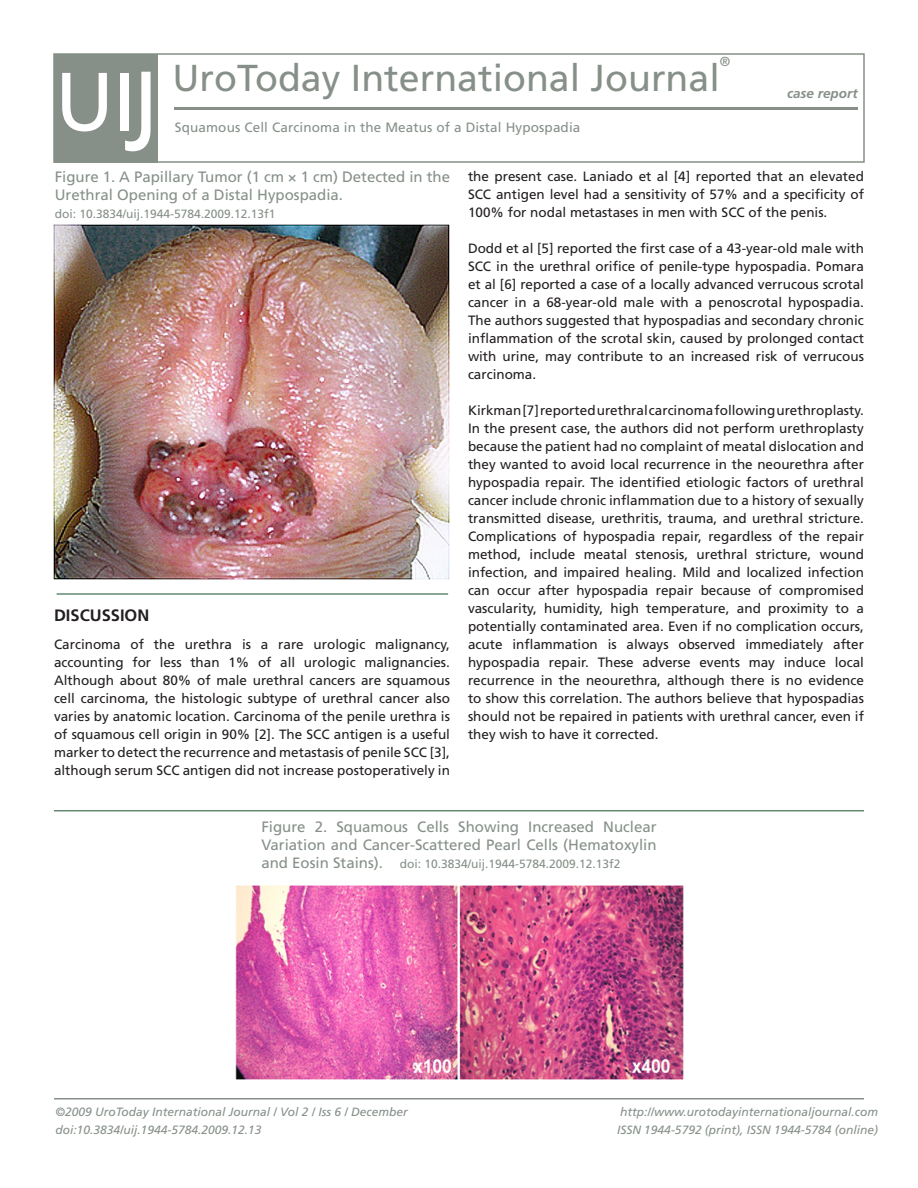
<style>
.page{position:relative;width:918px;height:1188px;background:#fff}
.page>*{position:absolute;margin:0;border:0;box-sizing:border-box;transform-origin:0 0}
.t1{font:82.5px "Frutiger LT Std";color:#fff}
.t2{font:37.5px "Frutiger LT Std";color:#869088}
.t3{font:700 16.5px "Frutiger LT Std";color:#231f20}
.t4{font:15px/18px "Frutiger LT Std";color:#869088}
.t5{font:13.5px/18px "Frutiger LT Std";color:#231f20;text-align:justify}
.t6{font:13.5px "Frutiger LT Std";letter-spacing:.01em;color:#869088}
.t7{font:italic 700 13.5px "Frutiger LT Std";color:#869088}
.t8{font:13.05px "Frutiger LT Std";color:#869088}
.t9{font:italic 12px "Frutiger LT Std";color:#869088}
.t10{font:12px "Frutiger LT Std";color:#869088}
.s1{font-size:112.2px}
.s2{font-size:15px}
</style>
<div class="page">
<hr style="left:54px;top:1098px;width:810px;height:2px;background:#869088">
<hr style="left:174px;top:107px;width:684px;height:3px;background:#869088">
<div style="left:54px;top:54px;width:103px;height:108px;background:#869088"></div>
<img style="left:54px;top:225px;width:396px;height:355px">
<hr style="left:57px;top:593px;width:391px;height:2px;background:#628a71">
<img style="left:235px;top:886px;width:448px;height:194px">
<hr style="left:54px;top:810px;width:810px;height:2px;background:#628a71">
<div style="left:53px;top:53px;width:812px;height:110px;border:2px solid #869088"></div>
<p class="t1" style="left:55px;top:53px;width:106px">UI<span class="s1">J</span></p>
<p class="t8" style="left:720px;top:53px;width:12px">®</p>
<p class="t2" style="left:172px;top:56px;width:549px">UroToday International Journal</p>
<p class="t6" style="left:175px;top:119px;width:407px">Squamous Cell Carcinoma in the Meatus of a Distal Hypospadia</p>
<p class="t7" style="left:787px;top:86px;width:72px">case report</p>
<p class="t4" style="left:55px;top:168px;width:397px">Figure 1. A Papillary Tumor (1 cm × 1 cm) Detected in the<br>Urethral Opening of a Distal Hypospadia.</p>
<p class="t10" style="left:55px;top:207px;width:222px">doi: 10.3834/uij.1944-5784.2009.12.13f1</p>
<p class="t3" style="left:54px;top:606px;width:97px">DISCUSSION</p>
<p class="t5" style="left:54px;top:636px;width:398px">Carcinoma of the urethra is a rare urologic malignancy, accounting for less than 1% of all urologic malignancies.<br>Although about 80% of male urethral cancers are squamous cell carcinoma, the histologic subtype of urethral cancer also varies by anatomic location. Carcinoma of the penile urethra is of squamous cell origin in 90% [2]. The SCC antigen is a useful marker to detect the recurrence and metastasis of penile SCC [3], although serum SCC antigen did not increase postoperatively in</p>
<p class="t5" style="left:468px;top:168px;width:397px">the present case. Laniado et al [4] reported that an elevated SCC antigen level had a sensitivity of 57% and a specificity of 100% for nodal metastases in men with SCC of the penis.</p>
<p class="t5" style="left:468px;top:240px;width:398px">Dodd et al [5] reported the first case of a 43-year-old male with SCC in the urethral orifice of penile-type hypospadia. Pomara et al [6] reported a case of a locally advanced verrucous scrotal cancer in a 68-year-old male with a penoscrotal hypospadia.<br>The authors suggested that hypospadias and secondary chronic inflammation of the scrotal skin, caused by prolonged contact with urine, may contribute to an increased risk of verrucous carcinoma.</p>
<p class="t5" style="left:468px;top:402px;width:398px">Kirkman [7] reported urethral carcinoma following urethroplasty.<br>In the present case, the authors did not perform urethroplasty because the patient had no complaint of meatal dislocation and they wanted to avoid local recurrence in the neourethra after hypospadia repair. The identified etiologic factors of urethral cancer include chronic inflammation due to a history of sexually transmitted disease, urethritis, trauma, and urethral stricture.<br>Complications of hypospadia repair, regardless of the repair method, include meatal stenosis, urethral stricture, wound infection, and impaired healing. Mild and localized infection can occur after hypospadia repair because of compromised vascularity, humidity, high temperature, and proximity to a potentially contaminated area. Even if no complication occurs, acute inflammation is always observed immediately after hypospadia repair. These adverse events may induce local recurrence in the neourethra, although there is no evidence to show this correlation. The authors believe that hypospadias should not be repaired in patients with urethral cancer, even if they wish to have it corrected.</p>
<p class="t4" style="left:261px;top:818px;width:397px">Figure 2. Squamous Cells Showing Increased Nuclear<br>Variation and Cancer-Scattered Pearl Cells (Hematoxylin</p>
<p class="t10" style="left:261px;top:857px;width:361px"><span class="s2">and Eosin Stains).</span> doi: 10.3834/uij.1944-5784.2009.12.13f2</p>
<p class="t9" style="left:56px;top:1105px;width:354px">©2009 UroToday International Journal / Vol 2 / Iss 6 / December</p>
<p class="t9" style="left:56px;top:1123px;width:208px">doi:10.3834/uij.1944-5784.2009.12.13</p>
<p class="t9" style="left:620px;top:1105px;width:260px">http://www.urotodayinternationaljournal.com</p>
<p class="t9" style="left:617px;top:1123px;width:262px">ISSN 1944-5792 (print), ISSN 1944-5784 (online)</p>
</div>
